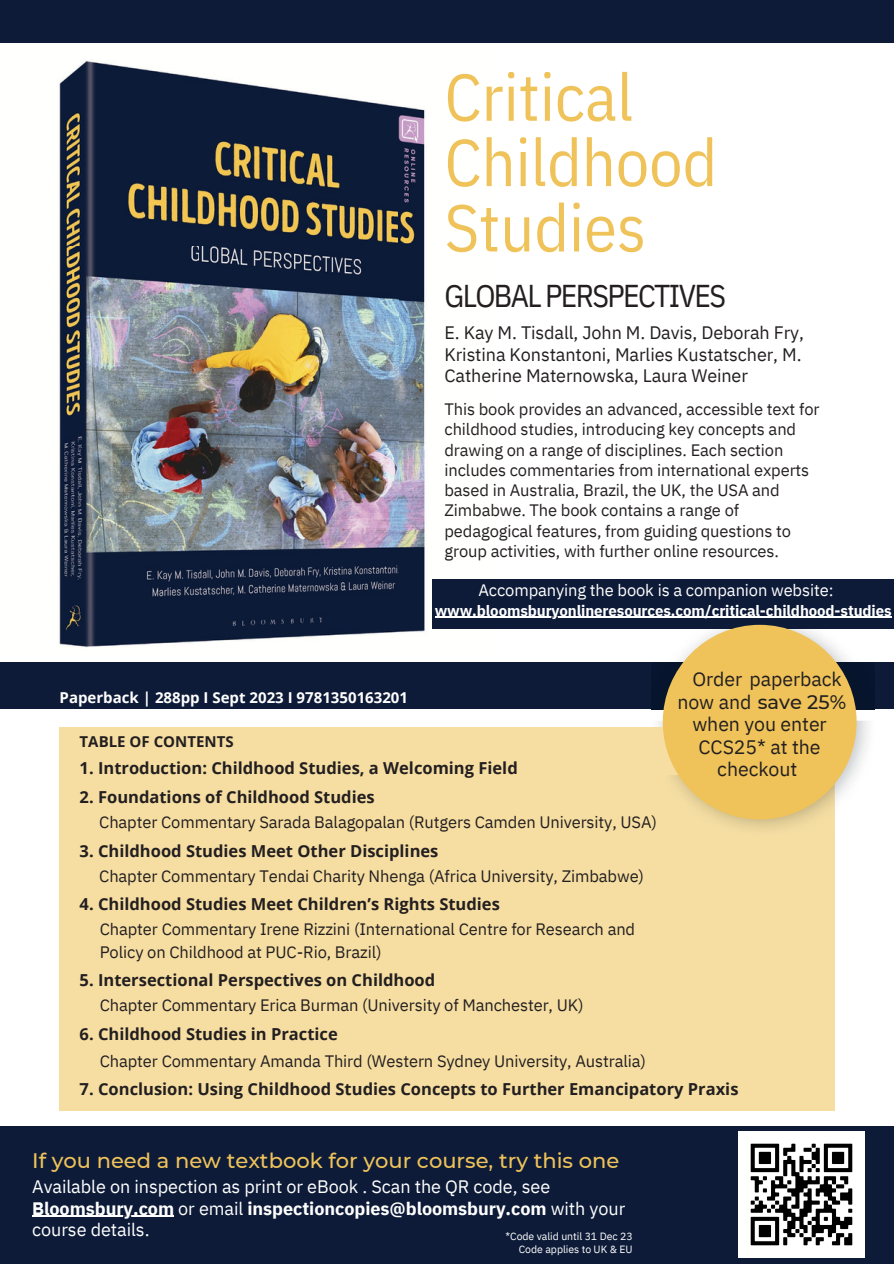
<style>
.page{position:relative;width:894px;height:1264px;background:#fff}
.page>*{position:absolute;margin:0;border:0;box-sizing:border-box;transform-origin:0 0}
.t1{font:66px/65.2px "IBM Plex Sans Cond";color:#efc35a}
.t2{font:31.5px "IBM Plex Sans Cond";letter-spacing:-.05em;color:#231f20}
.t3{font:500 21px "Montserrat";color:#efc35a}
.t4{font:19.5px/22.5px "IBM Plex Sans";letter-spacing:-.005em;color:#231f20;text-align:center}
.t5{font:18px/21.5px "IBM Plex Sans";letter-spacing:-.005em;color:#fff}
.t6{font:18px/21.5px "IBM Plex Sans";letter-spacing:-.005em;color:#231f20}
.t7{font:16.5px/20.2px "IBM Plex Sans";letter-spacing:-.005em;color:#231f20}
.t8{font:700 16.5px "Open Sans";color:#231f20}
.t9{font:16.5px "IBM Plex Sans";letter-spacing:-.005em;color:#fff}
.t10{font:700 15px "IBM Plex Sans";letter-spacing:-.005em;color:#fff}
.t11{font:700 15px "Open Sans";color:#fff}
.t12{font:700 15px "Open Sans";color:#231f20}
.t13{font:10.5px/12.5px "IBM Plex Sans";letter-spacing:-.005em;color:#fff;text-align:right}
.s1{font-family:"Montserrat";font-weight:500}
.s2{font-weight:700}
</style>
<div class="page">
<div style="left:0;top:0;width:893px;height:43px;background:#0d1b38"></div>
<div style="left:0;top:662px;width:893px;height:47px;background:#0d1b38"></div>
<div style="left:0;top:1126px;width:893px;height:137px;background:#0d1b38"></div>
<div style="left:60px;top:787px;width:774px;height:323px;background:#f6dea2"></div>
<div style="left:60px;top:727px;width:774px;height:323px;background:#f6dea2"></div>
<img style="left:651px;top:628px;width:223px;height:209px">
<div style="left:651px;top:662px;width:223px;height:47px;background:#06152e"></div>
<img style="left:651px;top:775px;width:183px;height:62px">
<div style="left:616px;top:738px;width:87px;height:37px;background:#f6dea2"></div>
<div style="left:601px;top:727px;width:88px;height:36px;background:#f6dea2"></div>
<img style="left:59px;top:60px;width:440px;height:588px">
<div style="left:432px;top:579px;width:461px;height:49px;background:#0d1b38"></div>
<div style="left:662px;top:625px;width:194px;height:194px;background:#efc35a;border-radius:50%"></div>
<div style="left:599px;top:802px;width:88px;height:36px;background:#f6dea2"></div>
<img style="left:738px;top:1131px;width:126px;height:126px">
<hr style="left:32px;top:1215px;width:142px;height:1px;background:#fff">
<hr style="left:434px;top:617px;width:457px;height:1px;background:#fff">
<p class="t1" style="left:444px;top:63px;width:274px">Critical<br>Childhood<br>Studies</p>
<p class="t2" style="left:444px;top:274px;width:283px">GLOBAL PERSPECTIVES</p>
<p class="t6" style="left:444px;top:322px;width:361px">E. Kay M. Tisdall, John M. Davis, Deborah Fry,<br>Kristina Konstantoni, Marlies Kustatscher, M.<br>Catherine Maternowska, Laura Weiner</p>
<p class="t7" style="left:444px;top:399px;width:376px">This book provides an advanced, accessible text for childhood studies, introducing key concepts and drawing on a range of disciplines. Each section includes commentaries from international experts based in Australia, Brazil, the UK, the USA and Zimbabwe. The book contains a range of pedagogical features, from guiding questions to group activities, with further online resources.</p>
<p class="t9" style="left:478px;top:579px;width:356px">Accompanying the book is a companion website:</p>
<p class="t10" style="left:434px;top:600px;width:458px">www.bloomsburyonlineresources.com/critical-childhood-studies</p>
<p class="t11" style="left:60px;top:687px;width:350px">Paperback | 288pp I Sept 2023 I 9781350163201</p>
<p class="t12" style="left:80px;top:731px;width:155px">TABLE OF CONTENTS</p>
<p class="t8" style="left:80px;top:756px;width:439px">1. Introduction: Childhood Studies, a Welcoming Field</p>
<p class="t8" style="left:80px;top:785px;width:296px">2. Foundations of Childhood Studies</p>
<p class="t7" style="left:99px;top:811px;width:559px">Chapter Commentary Sarada Balagopalan (Rutgers Camden University, USA)</p>
<p class="t8" style="left:80px;top:839px;width:360px">3. Childhood Studies Meet Other Disciplines</p>
<p class="t7" style="left:99px;top:865px;width:546px">Chapter Commentary Tendai Charity Nhenga (Africa University, Zimbabwe)</p>
<p class="t8" style="left:80px;top:892px;width:421px">4. Childhood Studies Meet Children’s Rights Studies</p>
<p class="t7" style="left:100px;top:917px;width:537px;line-height:22.5px">Chapter Commentary Irene Rizzini (International Centre for Research and<br>Policy on Childhood at PUC-Rio, Brazil)</p>
<p class="t8" style="left:80px;top:968px;width:357px">5. Intersectional Perspectives on Childhood</p>
<p class="t7" style="left:100px;top:994px;width:485px">Chapter Commentary Erica Burman (University of Manchester, UK)</p>
<p class="t8" style="left:80px;top:1022px;width:260px">6. Childhood Studies in Practice</p>
<p class="t7" style="left:100px;top:1050px;width:547px">Chapter Commentary Amanda Third (Western Sydney University, Australia)</p>
<p class="t4" style="left:677px;top:667px;width:170px">Order paperback now and <span class="s1">save 25%</span></p>
<p class="t4" style="left:692px;top:712px;width:136px">when you enter<br>CCS25* at the checkout</p>
<p class="t8" style="left:80px;top:1077px;width:660px">7. Conclusion: Using Childhood Studies Concepts to Further Emancipatory Praxis</p>
<p class="t3" style="left:32px;top:1147px;width:588px">If you need a new textbook for your course, try this one</p>
<p class="t5" style="left:32px;top:1175px;width:594px">Available on inspection as print or eBook . Scan the QR code, see<br><span class="s2">Bloomsbury.com</span> or email <span class="s2">inspectioncopies@bloomsbury.com</span> with your course details.</p>
<p class="t13" style="left:505px;top:1230px;width:129px">*Code valid until 31 Dec 23<br>Code applies to UK &amp; EU</p>
</div>
